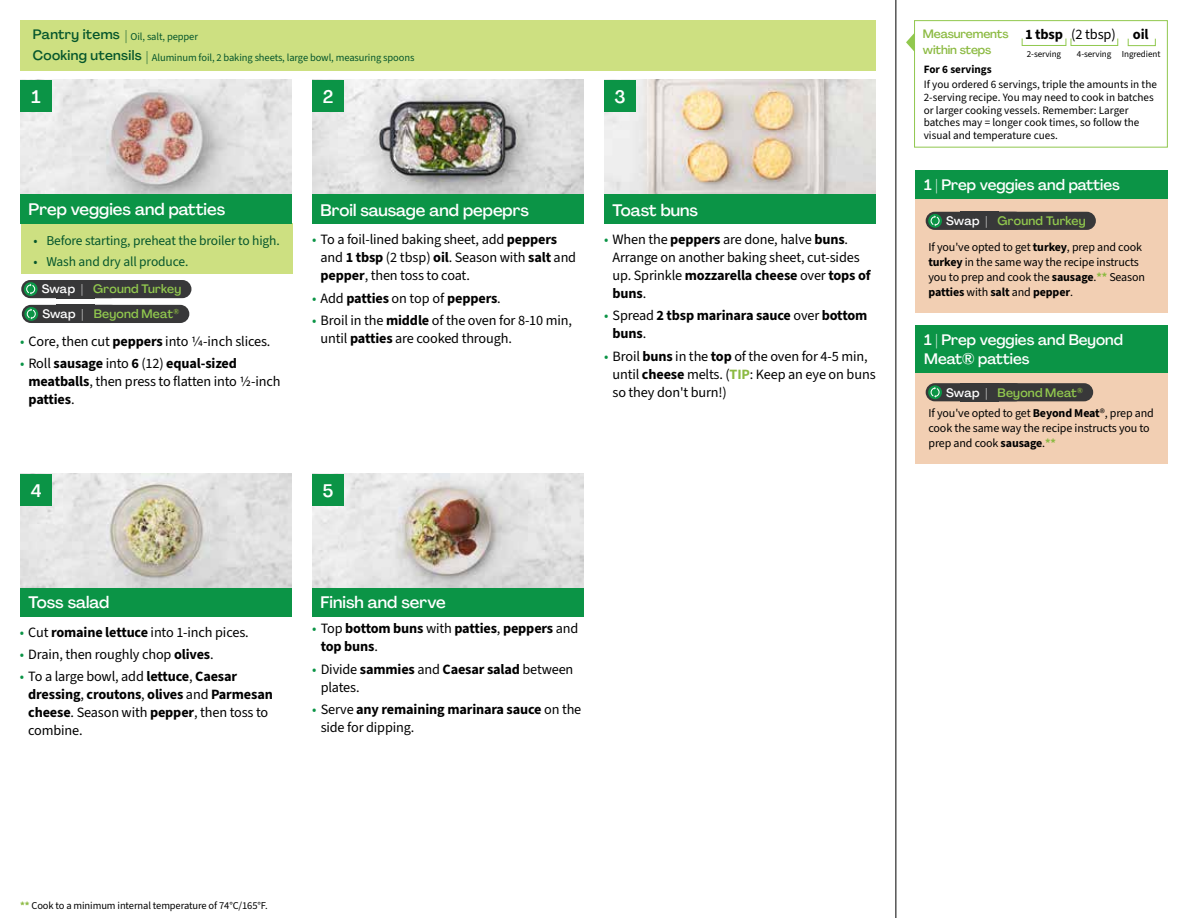
<style>
.page{position:relative;width:1188px;height:918px;background:#fff}
.page>*{position:absolute;margin:0;border:0;box-sizing:border-box;transform-origin:0 0}
.t1{font:500 18px "Agrandir";color:#fff}
.t2{font:500 16.5px "Agrandir";color:#fff}
.t3{font:500 15px/19.2px "Agrandir";color:#fff}
.t4{font:700 14.4px "Source Sans 3";letter-spacing:-.01em;color:#000}
.t5{font:14.25px/18px "Source Sans 3";letter-spacing:-.01em;color:#000}
.t6{font:700 14.25px/18px "Source Sans 3";letter-spacing:-.01em;color:#000}
.t7{font:13.5px "Source Sans 3";letter-spacing:-.01em;color:#05562c}
.t8{font:500 13.5px "Agrandir";letter-spacing:.025em;color:#05562c}
.t9{font:500 12.15px/24.9px "Agrandir";letter-spacing:.02em;color:#91c84e}
.t10{font:12px/15px "Source Sans 3";letter-spacing:-.01em;color:#000}
.t11{font:500 12px/15.8px "Agrandir";letter-spacing:-.01em;color:#8cba42}
.t12{font:11.25px/12.8px "Source Sans 3";color:#000}
.t13{font:700 11.25px "Source Sans 3";color:#000101}
.t14{font:10.5px "Source Sans 3";letter-spacing:-.01em;color:#05562c}
.t15{font:10.5px "Source Sans 3";letter-spacing:-.01em;color:#000}
.t16{font:9.15px "Source Sans 3";letter-spacing:-.01em;color:#000}
.s1{font-family:"Agrandir";font-weight:500;font-size:13.5px}
.s2{color:#fff}
.s3{color:#0b9446}
.s4{font-weight:700}
.s5{font-weight:400;color:#0b9446}
.s6{font-weight:400}
.s7{font-weight:700;color:#8cba42}
</style>
<div class="page">
<div style="left:20px;top:587px;width:272px;height:29px;background:#0b9446"></div>
<div style="left:312px;top:587px;width:272px;height:29px;background:#0b9446"></div>
<div style="left:20px;top:20px;width:856px;height:51px;background:#cde081"></div>
<div style="left:21px;top:223px;width:272px;height:51px;background:#cde081"></div>
<hr style="left:896px;top:0;width:1px;height:918px;background:#000">
<img style="left:20px;top:80px;width:272px;height:114px">
<div style="left:20px;top:194px;width:272px;height:30px;background:#0b9446"></div>
<div style="left:20px;top:80px;width:32px;height:32px;background:#0b9446"></div>
<img style="left:312px;top:80px;width:272px;height:115px">
<div style="left:312px;top:195px;width:272px;height:29px;background:#0b9446"></div>
<div style="left:312px;top:80px;width:32px;height:32px;background:#0b9446"></div>
<img style="left:604px;top:80px;width:272px;height:115px">
<div style="left:604px;top:195px;width:272px;height:29px;background:#0b9446"></div>
<div style="left:604px;top:80px;width:32px;height:32px;background:#0b9446"></div>
<img style="left:20px;top:474px;width:272px;height:113px">
<div style="left:20px;top:474px;width:32px;height:32px;background:#0b9446"></div>
<img style="left:312px;top:474px;width:272px;height:113px">
<div style="left:312px;top:474px;width:32px;height:32px;background:#0b9446"></div>
<div style="left:914px;top:20px;width:254px;height:128px;border:1px solid #91c84e"></div>
<div style="left:1022px;top:38px;width:44px;height:8px;border:1px solid #91c84e"></div>
<div style="left:1071px;top:38px;width:47px;height:8px;border:1px solid #91c84e"></div>
<div style="left:1128px;top:38px;width:28px;height:8px;border:1px solid #91c84e"></div>
<svg style="left:906px;top:33px;width:9px;height:19px"></svg>
<div style="left:916px;top:196px;width:252px;height:117px;background:#f2cfb3"></div>
<div style="left:916px;top:170px;width:252px;height:29px;background:#0b9446"></div>
<div style="left:916px;top:362px;width:252px;height:102px;background:#f2cfb3"></div>
<div style="left:916px;top:325px;width:252px;height:48px;background:#0b9446"></div>
<div style="left:926px;top:212px;width:98px;height:18px;background:#383839;border-radius:9px"></div>
<svg style="left:928px;top:214px;width:14px;height:14px"></svg>
<svg style="left:931px;top:215px;width:9px;height:11px"></svg>
<div style="left:989px;top:212px;width:107px;height:18px;background:#383839;border-radius:9px"></div>
<div style="left:926px;top:383px;width:98px;height:18px;background:#383839;border-radius:9px"></div>
<svg style="left:928px;top:385px;width:14px;height:14px"></svg>
<svg style="left:931px;top:387px;width:9px;height:11px"></svg>
<div style="left:989px;top:383px;width:104px;height:18px;background:#383839;border-radius:9px"></div>
<div style="left:21px;top:280px;width:99px;height:18px;background:#383839;border-radius:9px"></div>
<svg style="left:24px;top:282px;width:14px;height:14px"></svg>
<svg style="left:26px;top:284px;width:9px;height:11px"></svg>
<div style="left:84px;top:280px;width:107px;height:18px;background:#383839;border-radius:9px"></div>
<div style="left:22px;top:305px;width:98px;height:18px;background:#383839;border-radius:9px"></div>
<svg style="left:24px;top:307px;width:14px;height:14px"></svg>
<svg style="left:27px;top:308px;width:9px;height:11px"></svg>
<div style="left:85px;top:305px;width:104px;height:18px;background:#383839;border-radius:9px"></div>
<p class="t14" style="left:33px;top:30px;width:167px"><span class="s1">Pantry items |</span> Oil, salt, pepper</p>
<p class="t8" style="left:33px;top:47px;width:110px">Cooking utensils</p>
<p class="t14" style="left:146px;top:51px;width:270px"><span class="s1">|</span> Aluminum foil, 2 baking sheets, large bowl, measuring spoons</p>
<p class="t1" style="left:32px;top:85px;width:11px">1</p>
<p class="t1" style="left:323px;top:85px;width:12px">2</p>
<p class="t1" style="left:614px;top:85px;width:13px">3</p>
<p class="t2" style="left:29px;top:199px;width:198px">Prep veggies and patties</p>
<p class="t7" style="left:34px;top:233px;width:248px">• Before starting, preheat the broiler to high.</p>
<p class="t7" style="left:34px;top:253px;width:156px">• Wash and dry all produce.</p>
<p class="t9" style="left:42px;top:277px;width:141px"><span class="s2">Swap |</span> Ground Turkey<br><span class="s2">Swap |</span> Beyond Meat<sup>®</sup></p>
<p class="t5" style="left:20px;top:332px;width:252px"><span class="s3">•</span> Core, then cut <span class="s4">peppers</span> into 1/4-inch slices.</p>
<p class="t5" style="left:29px;top:355px;width:254px;text-indent:-9px"><span class="s3">•</span> Roll <span class="s4">sausage</span> into <span class="s4">6</span> (12) <span class="s4">equal-sized meatballs</span>, then press to flatten into 1/2-inch <span class="s4">patties</span>.</p>
<p class="t2" style="left:321px;top:200px;width:210px">Broil sausage and pepeprs</p>
<p class="t5" style="left:321px;top:231px;width:257px;text-indent:-9px"><span class="s3">•</span> To a foil-lined baking sheet, add <span class="s4">peppers </span>and <span class="s4">1 tbsp</span> (2 tbsp) <span class="s4">oil</span>. Season with <span class="s4">salt</span> and <span class="s4">pepper</span>, then toss to coat.</p>
<p class="t6" style="left:312px;top:289px;width:190px"><span class="s5">•</span> <span class="s6">Add</span> patties <span class="s6">on top of</span> peppers<span class="s6">.</span></p>
<p class="t5" style="left:321px;top:311px;width:253px;text-indent:-9px"><span class="s3">•</span> Broil in the <span class="s4">middle</span> of the oven for 8-10 min, until <span class="s4">patties</span> are cooked through.</p>
<p class="t2" style="left:613px;top:200px;width:87px">Toast buns</p>
<p class="t5" style="left:613px;top:230px;width:260px;text-indent:-9px"><span class="s3">•</span> When the <span class="s4">peppers</span> are done, halve <span class="s4">buns</span>.<br>Arrange on another baking sheet, cut-sides up. Sprinkle <span class="s4">mozzarella cheese</span> over <span class="s4">tops of buns</span>.</p>
<p class="t6" style="left:613px;top:307px;width:256px;text-indent:-9px"><span class="s5">•</span> <span class="s6">Spread</span> 2 tbsp marinara sauce <span class="s6">over</span> bottom buns<span class="s6">.</span></p>
<p class="t5" style="left:613px;top:347px;width:265px;text-indent:-9px"><span class="s3">•</span> Broil <span class="s4">buns</span> in the <span class="s4">top</span> of the oven for 4-5 min, until <span class="s4">cheese</span> melts. (<span class="s7">TIP</span>: Keep an eye on buns so they don't burn!)</p>
<p class="t1" style="left:31px;top:479px;width:12px">4</p>
<p class="t1" style="left:323px;top:479px;width:12px">5</p>
<p class="t2" style="left:28px;top:592px;width:82px">Toss salad</p>
<p class="t2" style="left:321px;top:592px;width:127px">Finish and serve</p>
<p class="t5" style="left:20px;top:623px;width:230px"><span class="s3">•</span> Cut <span class="s4">romaine lettuce</span> into 1-inch pices.</p>
<p class="t5" style="left:20px;top:645px;width:195px"><span class="s3">•</span> Drain, then roughly chop <span class="s4">olives</span>.</p>
<p class="t6" style="left:28px;top:668px;width:246px;text-indent:-9px"><span class="s5">•</span> <span class="s6">To a large bowl, add</span> lettuce<span class="s6">,</span> Caesar dressing<span class="s6">,</span> croutons<span class="s6">,</span> olives <span class="s6">and</span> Parmesan cheese<span class="s6">. Season with</span> pepper<span class="s6">, then toss to combine.</span></p>
<p class="t6" style="left:321px;top:619px;width:259px;text-indent:-9px"><span class="s5">•</span> <span class="s6">Top</span> bottom buns <span class="s6">with</span> patties<span class="s6">,</span> peppers <span class="s6">and </span>top buns<span class="s6">.</span></p>
<p class="t5" style="left:321px;top:660px;width:254px;text-indent:-9px"><span class="s3">•</span> Divide <span class="s4">sammies</span> and <span class="s4">Caesar salad</span> between plates.</p>
<p class="t5" style="left:321px;top:700px;width:262px;text-indent:-9px"><span class="s3">•</span> Serve <span class="s4">any remaining marinara sauce</span> on the side for dipping.</p>
<p class="t11" style="left:923px;top:26px;width:87px">Measurements within steps</p>
<p class="t4" style="left:1025px;top:25px;width:125px">1 tbsp <span class="s6">(2 tbsp)</span> oil</p>
<p class="t16" style="left:1027px;top:49px;width:36px">2-serving</p>
<p class="t16" style="left:1077px;top:49px;width:85px">4-serving Ingredient</p>
<p class="t13" style="left:924px;top:62px;width:69px">For 6 servings</p>
<p class="t12" style="left:924px;top:78px;width:235px">If you ordered 6 servings, triple the amounts in the 2-serving recipe. You may need to cook in batches or larger cooking vessels. Remember: Larger batches may = longer cook times, so follow the visual and temperature cues.</p>
<p class="t3" style="left:924px;top:175px;width:197px">1 | Prep veggies and patties</p>
<p class="t9" style="left:946px;top:208px;width:141px"><span class="s2">Swap |</span> Ground Turkey</p>
<p class="t10" style="left:928px;top:240px;width:218px">If you've opted to get <span class="s4">turkey</span>, prep and cook <span class="s4">turkey</span> in the same way the recipe instructs you to prep and cook the <span class="s4">sausage</span>.<span class="s7">**</span> Season <span class="s4">patties</span> with <span class="s4">salt</span> and <span class="s4">pepper</span>.</p>
<p class="t3" style="left:924px;top:330px;width:200px">1 | Prep veggies and Beyond<br>Meat® patties</p>
<p class="t9" style="left:946px;top:380px;width:138px"><span class="s2">Swap |</span> Beyond Meat<sup>®</sup></p>
<p class="t10" style="left:928px;top:405px;width:227px">If you've opted to get <span class="s4">Beyond Meat</span>®, prep and cook the same way the recipe instructs you to prep and cook <span class="s4">sausage</span>.<span class="s7">**</span></p>
<p class="t15" style="left:20px;top:898px;width:249px"><span class="s7">**</span> Cook to a minimum internal temperature of 74°C/165°F.</p>
</div>
